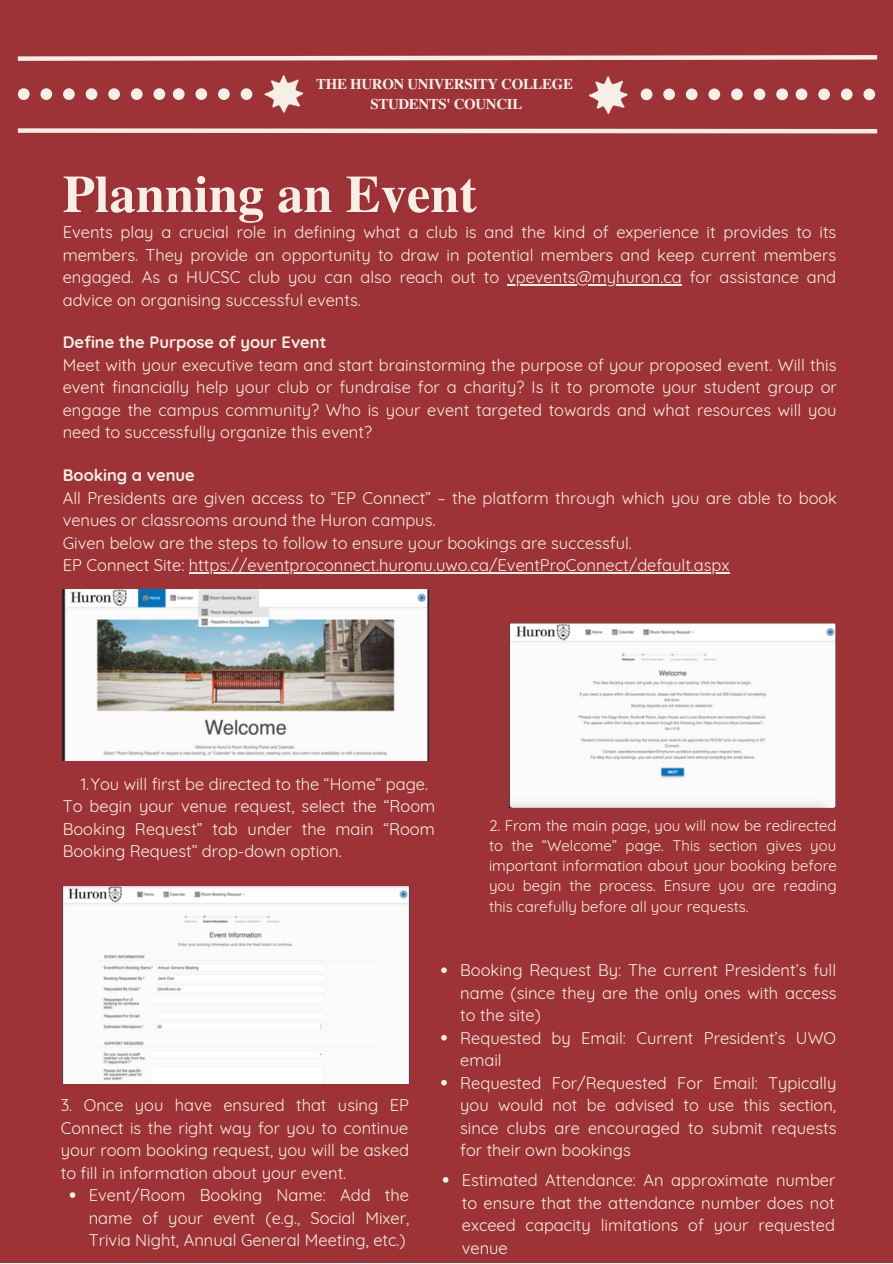
<style>
.page{position:relative;width:893px;height:1264px;background:#fff}
.page>*{position:absolute;margin:0;border:0;box-sizing:border-box;transform-origin:0 0}
.t1{font:700 52.5px "Te X Gyre Termes";color:#f5f0e6}
.t2{font:16.5px/22.5px "Quicksand";color:#f5f0e6;text-align:justify}
.t3{font:700 16.5px "Quicksand";color:#f5f0e6}
.t4{font:15px/20.2px "Quicksand";color:#f5f0e6;text-align:justify}
.t5{font:700 14.85px "Te X Gyre Termes";letter-spacing:-.02em;color:#f5f0e6}
</style>
<div class="page">
<div style="left:0;top:0;width:892px;height:1262px;background:#9d3337"></div>
<img style="left:63px;top:590px;width:365px;height:170px">
<img style="left:509px;top:623px;width:326px;height:184px">
<img style="left:63px;top:886px;width:346px;height:197px">
<hr style="left:507px;top:284px;width:174px;height:1px;background:#f5f0e6">
<hr style="left:189px;top:572px;width:540px;height:1px;background:#f5f0e6">
<svg style="left:70px;top:1192px;width:5px;height:5px"></svg>
<svg style="left:443px;top:1177px;width:5px;height:5px"></svg>
<svg style="left:17px;top:55px;width:861px;height:6px;background:#dec0b9"></svg>
<svg style="left:17px;top:128px;width:861px;height:6px;background:#dec0b9"></svg>
<svg style="left:589px;top:76px;width:39px;height:38px"></svg>
<svg style="left:264px;top:75px;width:39px;height:38px"></svg>
<svg style="left:18px;top:88px;width:12px;height:12px"></svg>
<div style="left:40px;top:88px;width:12px;height:12px;background:#f5f0e6;border-radius:50%"></div>
<div style="left:63px;top:88px;width:12px;height:12px;background:#f5f0e6;border-radius:50%"></div>
<div style="left:86px;top:88px;width:11px;height:12px;background:#f5f0e6;border-radius:50%"></div>
<div style="left:108px;top:88px;width:12px;height:12px;background:#f5f0e6;border-radius:50%"></div>
<div style="left:131px;top:88px;width:12px;height:12px;background:#f5f0e6;border-radius:50%"></div>
<svg style="left:153px;top:88px;width:12px;height:12px"></svg>
<svg style="left:173px;top:88px;width:11px;height:12px"></svg>
<div style="left:195px;top:88px;width:12px;height:12px;background:#f5f0e6;border-radius:50%"></div>
<div style="left:218px;top:88px;width:12px;height:12px;background:#f5f0e6;border-radius:50%"></div>
<div style="left:241px;top:88px;width:11px;height:12px;background:#f5f0e6;border-radius:50%"></div>
<svg style="left:640px;top:88px;width:12px;height:12px"></svg>
<div style="left:663px;top:88px;width:12px;height:12px;background:#f5f0e6;border-radius:50%"></div>
<div style="left:685px;top:88px;width:12px;height:12px;background:#f5f0e6;border-radius:50%"></div>
<div style="left:708px;top:88px;width:12px;height:12px;background:#f5f0e6;border-radius:50%"></div>
<div style="left:731px;top:88px;width:11px;height:12px;background:#f5f0e6;border-radius:50%"></div>
<div style="left:753px;top:88px;width:12px;height:12px;background:#f5f0e6;border-radius:50%"></div>
<svg style="left:776px;top:88px;width:12px;height:12px"></svg>
<svg style="left:795px;top:88px;width:12px;height:12px"></svg>
<div style="left:818px;top:88px;width:11px;height:12px;background:#f5f0e6;border-radius:50%"></div>
<div style="left:840px;top:88px;width:12px;height:12px;background:#f5f0e6;border-radius:50%"></div>
<div style="left:863px;top:88px;width:12px;height:12px;background:#f5f0e6;border-radius:50%"></div>
<svg style="left:441px;top:967px;width:6px;height:6px"></svg>
<svg style="left:441px;top:1035px;width:6px;height:5px"></svg>
<svg style="left:441px;top:1079px;width:6px;height:6px"></svg>
<p class="t5" style="left:316px;top:73px;width:258px">THE HURON UNIVERSITY COLLEGE</p>
<p class="t5" style="left:370px;top:93px;width:153px">STUDENTS' COUNCIL</p>
<p class="t1" style="left:63px;top:153px;width:415px">Planning an Event</p>
<p class="t2" style="left:63px;top:221px;width:775px">Events play a crucial role in defining what a club is and the kind of experience it provides to its members. They provide an opportunity to draw in potential members and keep current members engaged. As a HUCSC club you can also reach out to vpevents@myhuron.ca for assistance and advice on organising successful events.</p>
<p class="t3" style="left:63px;top:332px;width:265px">Define the Purpose of your Event</p>
<p class="t2" style="left:63px;top:353px;width:775px">Meet with your executive team and start brainstorming the purpose of your proposed event. Will this event financially help your club or fundraise for a charity? Is it to promote your student group or engage the campus community? Who is your event targeted towards and what resources will you need to successfully organize this event?</p>
<p class="t3" style="left:63px;top:464px;width:133px">Booking a venue</p>
<p class="t2" style="left:63px;top:486px;width:775px">All Presidents are given access to “EP Connect” – the platform through which you are able to book venues or classrooms around the Huron campus.</p>
<p class="t2" style="left:63px;top:531px;width:570px">Given below are the steps to follow to ensure your bookings are successful.</p>
<p class="t2" style="left:63px;top:553px;width:668px">EP Connect Site: https://eventproconnect.huronu.uwo.ca/EventProConnect/default.aspx</p>
<p class="t2" style="left:81px;top:772px;width:349px">1.You will first be directed to the “Home” page.</p>
<p class="t2" style="left:63px;top:794px;width:374px">To begin your venue request, select the “Room Booking Request” tab under the main “Room Booking Request” drop-down option.</p>
<p class="t2" style="left:61px;top:1093px;width:350px">3. Once you have ensured that using EP Connect is the right way for you to continue your room booking request, you will be asked to fill in information about your event.</p>
<p class="t2" style="left:89px;top:1183px;width:322px">Event/Room Booking Name: Add the name of your event (e.g., Social Mixer, Trivia Night, Annual General Meeting, etc.)</p>
<p class="t4" style="left:489px;top:815px;width:349px">2. From the main page, you will now be redirected to the “Welcome” page. This section gives you important information about your booking before you begin the process. Ensure you are reading this carefully before all your requests.</p>
<p class="t2" style="left:460px;top:958px;width:378px">Booking Request By: The current President’s full name (since they are the only ones with access to the site)</p>
<p class="t2" style="left:460px;top:1026px;width:377px">Requested by Email: Current President’s UWO email</p>
<p class="t2" style="left:460px;top:1071px;width:377px">Requested For/Requested For Email: Typically you would not be advised to use this section, since clubs are encouraged to submit requests for their own bookings</p>
<p class="t2" style="left:462px;top:1168px;width:375px">Estimated Attendance: An approximate number to ensure that the attendance number does not exceed capacity limitations of your requested venue</p>
</div>
